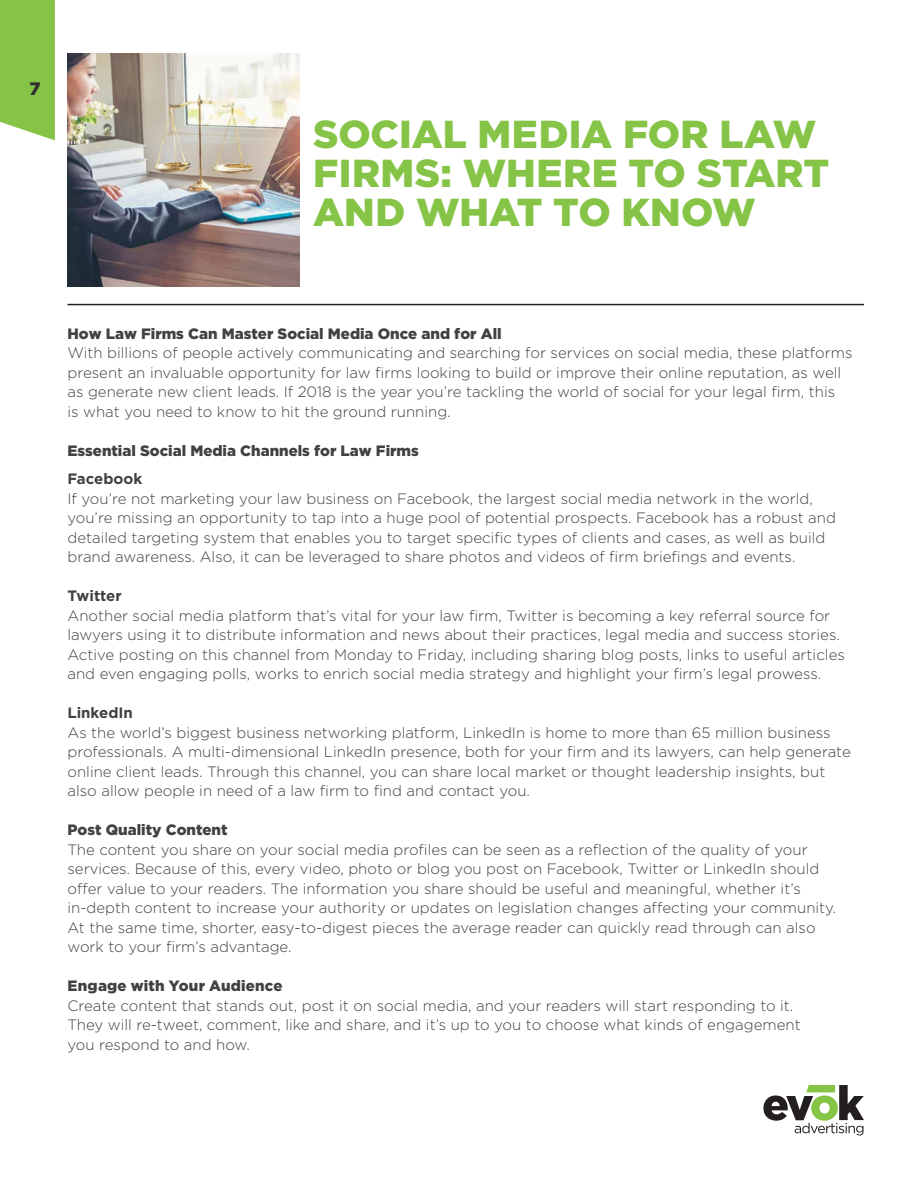
<style>
.page{position:relative;width:918px;height:1188px;background:#fff}
.page>*{position:absolute;margin:0;border:0;box-sizing:border-box;transform-origin:0 0}
.t1{font:900 39px/39px "Gotham";color:#85c446}
.t2{font:900 18px "Gotham";color:#302e2f}
.t3{font:300 15px/19.5px "Gotham";color:#414042}
.t4{font:900 15px "Gotham";color:#414042}
.t5{font:700 15px "Gotham";color:#414042}
</style>
<div class="page">
<svg style="left:0;top:0;width:55px;height:140px;background:#8cc752"></svg>
<svg style="left:763px;top:1085px;width:101px;height:50px"></svg>
<img style="left:67px;top:54px;width:233px;height:232px">
<hr style="left:68px;top:304px;width:796px;height:1px;background:#231f20">
<p class="t2" style="left:29px;top:78px;width:13px">7</p>
<h1 class="t1" style="left:313px;top:113px;width:518px">SOCIAL MEDIA FOR LAW<br>FIRMS: WHERE TO START<br>AND WHAT TO KNOW</h1>
<p class="t4" style="left:68px;top:325px;width:436px">How Law Firms Can Master Social Media Once and for All</p>
<p class="t3" style="left:68px;top:343px;width:787px">With billions of people actively communicating and searching for services on social media, these platforms present an invaluable opportunity for law firms looking to build or improve their online reputation, as well as generate new client leads. If 2018 is the year you’re tackling the world of social for your legal firm, this<br>is what you need to know to hit the ground running.</p>
<p class="t4" style="left:68px;top:442px;width:353px">Essential Social Media Channels for Law Firms</p>
<p class="t5" style="left:68px;top:470px;width:76px">Facebook</p>
<p class="t3" style="left:68px;top:488px;width:770px">If you’re not marketing your law business on Facebook, the largest social media network in the world, you’re missing an opportunity to tap into a huge pool of potential prospects. Facebook has a robust and detailed targeting system that enables you to target specific types of clients and cases, as well as build brand awareness. Also, it can be leveraged to share photos and videos of firm briefings and events.</p>
<p class="t5" style="left:68px;top:587px;width:56px">Twitter</p>
<p class="t3" style="left:68px;top:605px;width:779px">Another social media platform that’s vital for your law firm, Twitter is becoming a key referral source for lawyers using it to distribute information and news about their practices, legal media and success stories.<br>Active posting on this channel from Monday to Friday, including sharing blog posts, links to useful articles and even engaging polls, works to enrich social media strategy and highlight your firm’s legal prowess.</p>
<p class="t5" style="left:68px;top:704px;width:67px">LinkedIn</p>
<p class="t3" style="left:68px;top:722px;width:785px">As the world’s biggest business networking platform, LinkedIn is home to more than 65 million business professionals. A multi-dimensional LinkedIn presence, both for your firm and its lawyers, can help generate online client leads. Through this channel, you can share local market or thought leadership insights, but also allow people in need of a law firm to find and contact you.</p>
<p class="t4" style="left:68px;top:821px;width:162px">Post Quality Content</p>
<p class="t3" style="left:68px;top:839px;width:770px">The content you share on your social media profiles can be seen as a reflection of the quality of your services. Because of this, every video, photo or blog you post on Facebook, Twitter or LinkedIn should offer value to your readers. The information you share should be useful and meaningful, whether it’s in-depth content to increase your authority or updates on legislation changes affecting your community.<br>At the same time, shorter, easy-to-digest pieces the average reader can quickly read through can also work to your firm’s advantage.</p>
<p class="t4" style="left:68px;top:977px;width:217px">Engage with Your Audience</p>
<p class="t3" style="left:68px;top:995px;width:735px">Create content that stands out, post it on social media, and your readers will start responding to it.<br>They will re-tweet, comment, like and share, and it’s up to you to choose what kinds of engagement you respond to and how.</p>
</div>
